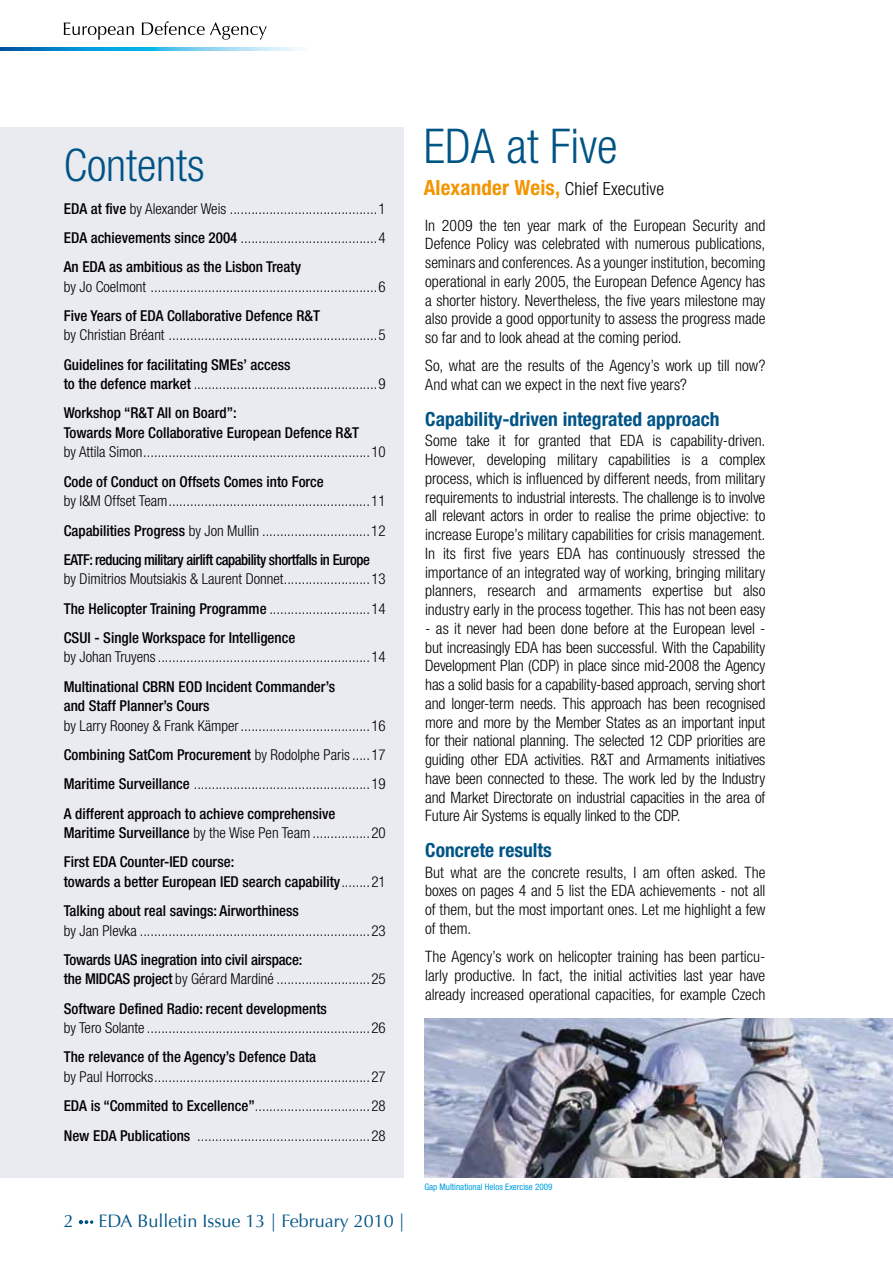
<style>
.page{position:relative;width:893px;height:1263px;background:#fff}
.page>*{position:absolute;margin:0;border:0;box-sizing:border-box;transform-origin:0 0}
.t1{font:300 condensed 48px "Helvetica Neue";color:#005485}
.t2{font:300 condensed 45px "Helvetica Neue";color:#005485}
.t3{font:700 condensed 21px "Helvetica Neue";letter-spacing:.01em;color:#f39400}
.t4{font:700 condensed 19.5px "Helvetica Neue";color:#005485}
.t5{font:18px "Optima";color:#005485}
.t6{font:300 condensed 15.75px/18.8px "Helvetica Neue";letter-spacing:-.005em;color:#000;text-align:justify}
.t7{font:300 condensed 15px/29.2px "Helvetica Neue";color:#000;text-align:justify}
.t8{font:500 condensed 15px/19.5px "Helvetica Neue";color:#000}
.t9{font:condensed 9px "Helvetica Neue";color:#009ee0}
.s1{font-weight:500}
.s2{font-weight:300}
.s3{font-weight:300;font-size:18px;color:#000}
</style>
<div class="page">
<svg style="left:64px;top:23px;width:70px;height:17px"></svg>
<svg style="left:142px;top:21px;width:125px;height:19px"></svg>
<svg style="left:0;top:48px;width:302px;height:2px"></svg>
<svg style="left:79px;top:1220px;width:14px;height:4px"></svg>
<div style="left:0;top:128px;width:404px;height:1050px;background:#eaebf1"></div>
<img style="left:424px;top:1018px;width:469px;height:159px">
<h2 class="t2" style="left:64px;top:140px;width:142px">Contents</h2>
<p class="t7" style="left:64px;top:193px;width:323px"><span class="s1">EDA at five</span> by Alexander Weis .........................................1<br><span class="s1">EDA achievements since 2004</span> ......................................4<br><span class="s1">An EDA as ambitious as the Lisbon Treaty</span></p>
<p class="t7" style="left:64px;top:272px;width:323px">by Jo Coelmont ...............................................................6</p>
<p class="t8" style="left:64px;top:306px;width:258px">Five Years of EDA Collaborative Defence R&amp;T</p>
<p class="t7" style="left:64px;top:320px;width:323px">by Christian Bréant ..........................................................5</p>
<p class="t8" style="left:64px;top:354px;width:323px">Guidelines for facilitating SMEs’ access<br>to the defence market <span class="s2">...................................................9</span></p>
<p class="t8" style="left:64px;top:403px;width:297px">Workshop “R&amp;T All on Board”:<br>Towards More Collaborative European Defence R&amp;T</p>
<p class="t7" style="left:64px;top:437px;width:323px">by Attila Simon...............................................................10</p>
<p class="t8" style="left:64px;top:471px;width:262px">Code of Conduct on Offsets Comes into Force</p>
<p class="t7" style="left:64px;top:486px;width:323px">by I&amp;M Offset Team........................................................11<br><span class="s1">Capabilities Progress</span> by Jon Mullin ..............................12<br><span class="s1">EATF: reducing military airlift capability shortfalls in Europe</span></p>
<p class="t7" style="left:64px;top:564px;width:323px">by Dimitrios Moutsiakis &amp; Laurent Donnet........................13<br><span class="s1">The Helicopter Training Programme</span> ............................14<br><span class="s1">CSUI - Single Workspace for Intelligence</span></p>
<p class="t7" style="left:64px;top:642px;width:323px">by Johan Truyens...........................................................14</p>
<p class="t8" style="left:64px;top:676px;width:273px">Multinational CBRN EOD Incident Commander’s and Staff Planner’s Cours</p>
<p class="t7" style="left:64px;top:711px;width:323px">by Larry Rooney &amp; Frank Kämper....................................16<br><span class="s1">Combining SatCom Procurement</span> by Rodolphe Paris.....17<br><span class="s1">Maritime Surveillance</span> .................................................19<br><span class="s1">A different approach to achieve comprehensive</span></p>
<p class="t8" style="left:64px;top:818px;width:323px;line-height:29.2px">Maritime Surveillance <span class="s2">by the Wise Pen Team................20<br></span>First EDA Counter-IED course:</p>
<p class="t8" style="left:64px;top:867px;width:323px;line-height:29.2px">towards a better European IED search capability<span class="s2">........21<br></span>Talking about real savings: Airworthiness</p>
<p class="t7" style="left:64px;top:915px;width:323px">by Jan Plevka ................................................................23</p>
<p class="t8" style="left:64px;top:950px;width:324px">Towards UAS inegration into civil airspace:<br>the MIDCAS project <span class="s2">by Gérard Mardiné ..........................25</span></p>
<p class="t8" style="left:64px;top:998px;width:265px">Software Defined Radio: recent developments</p>
<p class="t7" style="left:64px;top:1013px;width:323px">by Tero Solante ..............................................................26</p>
<p class="t8" style="left:64px;top:1047px;width:254px">The relevance of the Agency’s Defence Data</p>
<p class="t7" style="left:64px;top:1062px;width:323px">by Paul Horrocks............................................................27<br><span class="s1">EDA is “Commited to Excellence”</span>................................28<br><span class="s1">New EDA Publications</span> ................................................28</p>
<p class="t5" style="left:64px;top:1211px;width:12px">2</p>
<p class="t5" style="left:98px;top:1211px;width:308px">EDA Bulletin Issue 13 | February 2010 |</p>
<h1 class="t1" style="left:424px;top:119px;width:195px">EDA at Five</h1>
<h3 class="t3" style="left:424px;top:174px;width:242px">Alexander Weis, <span class="s3">Chief Executive</span></h3>
<p class="t6" style="left:425px;top:216px;width:342px">In 2009 the ten year mark of the European Security and Defence Policy was celebrated with numerous publications, seminars and conferences. As a younger institution, becoming operational in early 2005, the European Defence Agency has a shorter history. Nevertheless, the five years milestone may also provide a good opportunity to assess the progress made so far and to look ahead at the coming period.</p>
<p class="t6" style="left:425px;top:356px;width:342px">So, what are the results of the Agency’s work up till now?<br>And what can we expect in the next five years?</p>
<p class="t4" style="left:425px;top:407px;width:296px">Capability-driven integrated approach</p>
<p class="t6" style="left:425px;top:431px;width:342px">Some take it for granted that EDA is capability-driven.<br>However, developing military capabilities is a complex process, which is influenced by different needs, from military requirements to industrial interests. The challenge is to involve all relevant actors in order to realise the prime objective: to increase Europe’s military capabilities for crisis management.<br>In its first five years EDA has continuously stressed the importance of an integrated way of working, bringing military planners, research and armaments expertise but also industry early in the process together. This has not been easy</p>
<p class="t6" style="left:425px;top:619px;width:342px">- as it never had been done before at the European level - but increasingly EDA has been successful. With the Capability Development Plan (CDP) in place since mid-2008 the Agency has a solid basis for a capability-based approach, serving short and longer-term needs. This approach has been recognised more and more by the Member States as an important input for their national planning. The selected 12 CDP priorities are guiding other EDA activities. R&amp;T and Armaments initiatives have been connected to these. The work led by the Industry and Market Directorate on industrial capacities in the area of Future Air Systems is equally linked to the CDP.</p>
<p class="t4" style="left:425px;top:838px;width:128px">Concrete results</p>
<p class="t6" style="left:425px;top:862px;width:342px">But what are the concrete results, I am often asked. The boxes on pages 4 and 5 list the EDA achievements - not all of them, but the most important ones. Let me highlight a few of them.</p>
<p class="t6" style="left:425px;top:947px;width:342px">The Agency’s work on helicopter training has been particu&shy;larly productive. In fact, the initial activities last year have already increased operational capacities, for example Czech</p>
<p class="t9" style="left:424px;top:1182px;width:130px">Gap Multinational Helos Exercise 2009</p>
</div>
